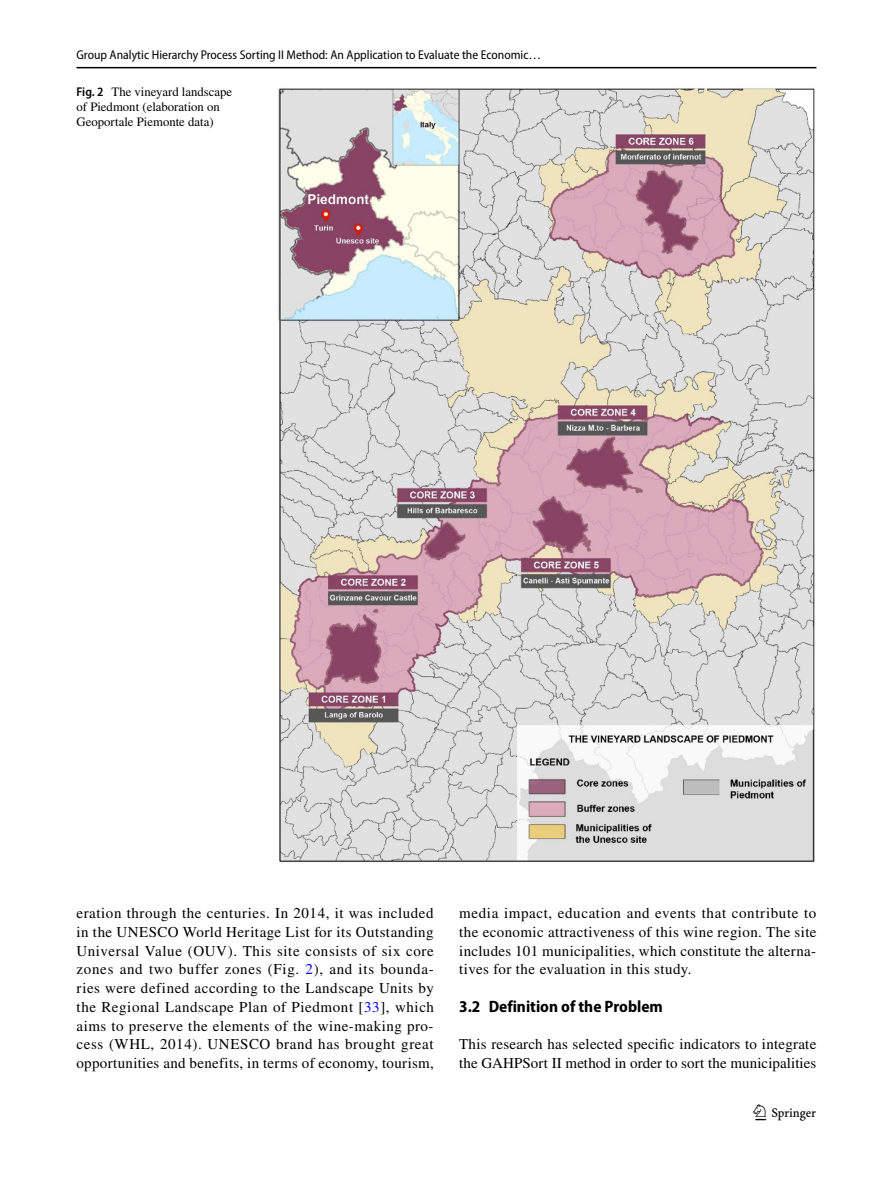
<style>
.page{position:relative;width:893px;height:1187px;background:#fff}
.page>*{position:absolute;margin:0;border:0;box-sizing:border-box;transform-origin:0 0}
.t1{font:22.5px "Springnew Regular 3";color:#000}
.t2{font:700 semi-condensed 16.5px "Myriad Pro";color:#000}
.t3{font:15px/18.8px "STIX";letter-spacing:.015em;color:#000;text-align:justify}
.t4{font:12.75px "Myriad Pro Semi Cn 3";color:#000}
.t5{font:12.75px/15px "STIX";color:#000}
.s1{font-family:"Myriad Pro";font-weight:600;font-stretch:semi-condensed}
.s2{color:#00f}
</style>
<div class="page">
<hr style="left:77px;top:67px;width:739px;height:1px;background:#000">
<img style="left:278px;top:88px;width:537px;height:775px">
<p class="t4" style="left:77px;top:48px;width:466px">Group Analytic Hierarchy Process Sorting II Method: An Application to Evaluate the Economic…</p>
<p class="t5" style="left:77px;top:85px;width:157px"><span class="s1">Fig. 2</span> The vineyard landscape of Piedmont (elaboration on<br>Geoportale Piemonte data)</p>
<p class="t3" style="left:77px;top:904px;width:359px">eration through the centuries. In 2014, it was included in the UNESCO World Heritage List for its Outstanding Universal Value (OUV). This site consists of six core zones and two buffer zones (Fig. <span class="s2">2</span>), and its bounda&shy;ries were defined according to the Landscape Units by the Regional Landscape Plan of Piedmont [<span class="s2">33</span>], which aims to preserve the elements of the wine-making pro&shy;cess (WHL, 2014). UNESCO brand has brought great opportunities and benefits, in terms of economy, tourism,</p>
<p class="t3" style="left:459px;top:904px;width:359px">media impact, education and events that contribute to the economic attractiveness of this wine region. The site includes 101 municipalities, which constitute the alterna&shy;tives for the evaluation in this study.</p>
<p class="t2" style="left:459px;top:997px;width:205px">3.2 Definition of the Problem</p>
<p class="t3" style="left:459px;top:1035px;width:359px">This research has selected specific indicators to integrate the GAHPSort II method in order to sort the municipalities</p>
<h1 class="t1" style="left:755px;top:1104px;width:62px">1 3</h1>
</div>
